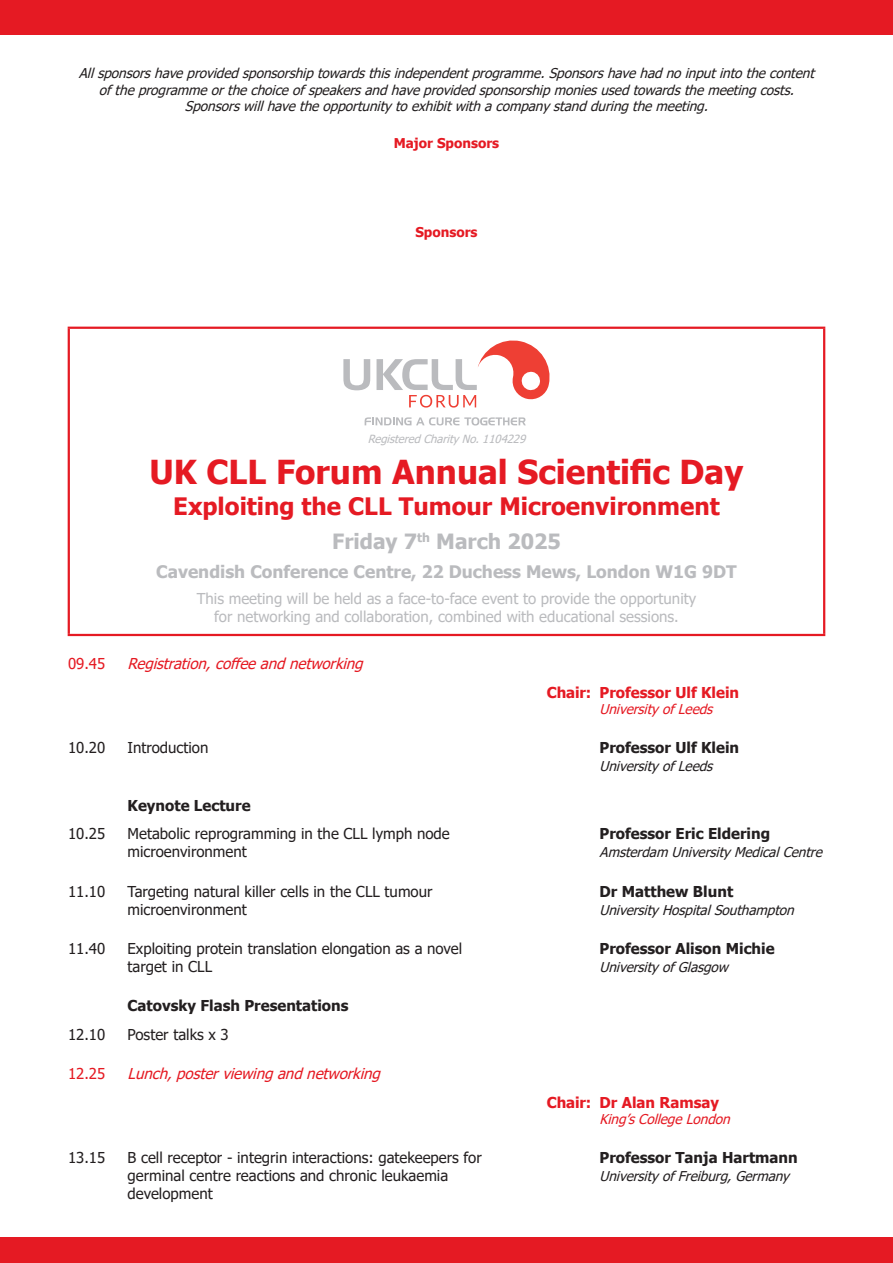
<style>
.page{position:relative;width:893px;height:1263px;background:#fff}
.page>*{position:absolute;margin:0;border:0;box-sizing:border-box;transform-origin:0 0}
.t1{font:700 33px "Tahoma";color:#e51a23}
.t2{font:700 24px "Tahoma";color:#e51a23}
.t3{font:700 21px "Tahoma";color:#babbbe}
.t4{font:700 17.25px "Tahoma";color:#babbbe}
.t5{font:15px "Tahoma";color:#231f20}
.t6{font:700 15px "Tahoma";color:#231f20}
.t7{font:15px/18px "Tahoma";color:#babbbe;text-align:center}
.t8{font:italic 15px "Tahoma";color:#e51a23}
.t9{font:700 15px "Tahoma";color:#e51a23}
.t10{font:15px "Tahoma";color:#e51a23}
.t11{font:italic 13.5px/16.2px "Tahoma";color:#231f20;text-align:center}
.t12{font:italic 13.5px "Tahoma";color:#e51a23}
.t13{font:700 13.5px "Tahoma";color:#e51a23}
.t14{font:italic 11.25px "Tahoma";color:#babbbe}
</style>
<div class="page">
<hr style="left:68px;top:327px;width:757px;height:2px;background:#e51a23">
<hr style="left:68px;top:329px;width:2px;height:305px;background:#e51a23">
<hr style="left:823px;top:329px;width:2px;height:305px;background:#e51a23">
<hr style="left:68px;top:634px;width:757px;height:2px;background:#e51a23">
<svg style="left:365px;top:417px;width:161px;height:8px"></svg>
<svg style="left:343px;top:359px;width:27px;height:31px"></svg>
<svg style="left:377px;top:340px;width:173px;height:68px"></svg>
<div style="left:0;top:0;width:893px;height:34px;background:#e51a23"></div>
<div style="left:0;top:1237px;width:893px;height:26px;background:#e51a23"></div>
<p class="t11" style="left:79px;top:66px;width:742px">Allsponsorshaveprovidedsponsorshiptowardsthisindependentprogramme.Sponsorshavehadnoinputintothecontent oftheprogrammeorthechoiceofspeakersandhaveprovidedsponsorshipmoniesusedtowardsthemeetingcosts.<br>Sponsorswillhavetheopportunitytoexhibitwithacompanystandduringthemeeting.</p>
<p class="t13" style="left:394px;top:134px;width:107px">Major Sponsors</p>
<p class="t13" style="left:415px;top:223px;width:64px">Sponsors</p>
<p class="t14" style="left:368px;top:432px;width:163px">RegisteredCharityNo.1104229</p>
<h1 class="t1" style="left:150px;top:448px;width:595px">UK CLL Forum Annual Scientific Day</h1>
<h2 class="t2" style="left:173px;top:489px;width:548px">Exploiting the CLL Tumour Microenvironment</h2>
<h3 class="t3" style="left:332px;top:526px;width:230px">Friday 7<sup>th</sup> March 2025</h3>
<p class="t4" style="left:156px;top:559px;width:582px">Cavendish Conference Centre, 22 Duchess Mews, London W1G 9DT</p>
<p class="t7" style="left:197px;top:591px;width:501px">This meeting will be held as a face-to-face event to provide the opportunity for networking and collaboration, combined with educational sessions.</p>
<p class="t10" style="left:68px;top:654px;width:39px">09.45</p>
<p class="t8" style="left:128px;top:654px;width:242px">Registration,coffeeandnetworking</p>
<p class="t9" style="left:547px;top:682px;width:194px">Chair: Professor Ulf Klein</p>
<p class="t12" style="left:600px;top:700px;width:119px">UniversityofLeeds</p>
<p class="t5" style="left:68px;top:738px;width:39px">10.20</p>
<p class="t5" style="left:128px;top:738px;width:82px">Introduction</p>
<p class="t6" style="left:600px;top:737px;width:141px">Professor Ulf Klein</p>
<p class="t11" style="left:600px;top:759px;width:119px">UniversityofLeeds</p>
<p class="t6" style="left:128px;top:795px;width:125px">Keynote Lecture</p>
<p class="t5" style="left:68px;top:824px;width:39px">10.25</p>
<p class="t5" style="left:128px;top:824px;width:324px">Metabolic reprogramming in the CLL lymph node</p>
<p class="t6" style="left:600px;top:823px;width:172px">Professor Eric Eldering</p>
<p class="t5" style="left:128px;top:842px;width:121px">microenvironment</p>
<p class="t11" style="left:600px;top:845px;width:229px">Amsterdam UniversityMedicalCentre</p>
<p class="t5" style="left:68px;top:881px;width:39px">11.10</p>
<p class="t5" style="left:128px;top:881px;width:306px">Targeting natural killer cells in the CLL tumour</p>
<p class="t6" style="left:600px;top:881px;width:135px">Dr Matthew Blunt</p>
<p class="t5" style="left:128px;top:899px;width:121px">microenvironment</p>
<p class="t11" style="left:600px;top:902px;width:201px">UniversityHospitalSouthampton</p>
<p class="t5" style="left:68px;top:938px;width:39px">11.40</p>
<p class="t5" style="left:128px;top:938px;width:336px">Exploiting protein translation elongation as a novel</p>
<p class="t6" style="left:600px;top:938px;width:177px">Professor Alison Michie</p>
<p class="t5" style="left:128px;top:956px;width:86px">target in CLL</p>
<p class="t11" style="left:600px;top:960px;width:135px">UniversityofGlasgow</p>
<p class="t6" style="left:128px;top:995px;width:222px">Catovsky Flash Presentations</p>
<p class="t5" style="left:68px;top:1024px;width:39px">12.10</p>
<p class="t5" style="left:128px;top:1024px;width:103px">Poster talks x 3</p>
<p class="t10" style="left:68px;top:1063px;width:39px">12.25</p>
<p class="t8" style="left:128px;top:1063px;width:260px">Lunch,posterviewingandnetworking</p>
<p class="t9" style="left:547px;top:1092px;width:174px">Chair: Dr Alan Ramsay</p>
<p class="t12" style="left:600px;top:1110px;width:137px">King’sCollegeLondon</p>
<p class="t5" style="left:68px;top:1148px;width:39px">13.15</p>
<p class="t5" style="left:128px;top:1148px;width:356px">B cell receptor - integrin interactions: gatekeepers for</p>
<p class="t6" style="left:600px;top:1147px;width:200px">Professor Tanja Hartmann</p>
<p class="t5" style="left:128px;top:1166px;width:322px">germinal centre reactions and chronic leukaemia</p>
<p class="t11" style="left:600px;top:1169px;width:196px">UniversityofFreiburg,Germany</p>
<p class="t5" style="left:128px;top:1184px;width:87px">development</p>
</div>
